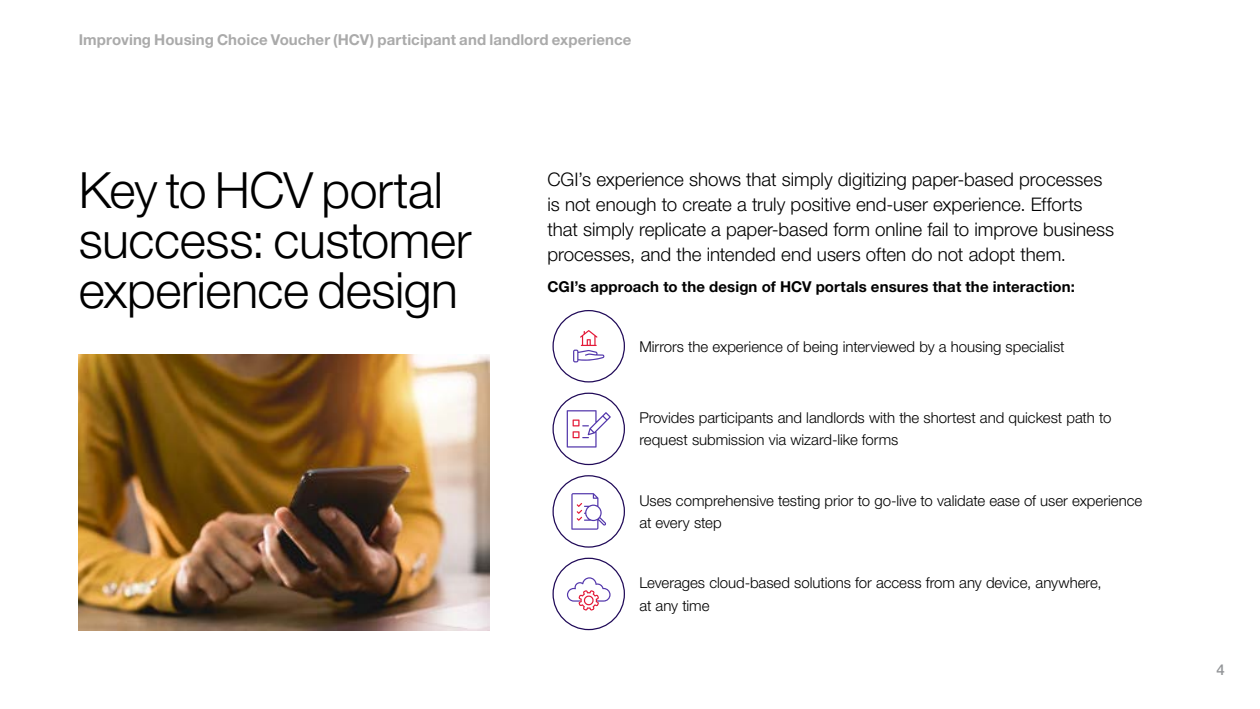
<style>
.page{position:relative;width:1260px;height:709px;background:#fff}
.page>*{position:absolute;margin:0;border:0;box-sizing:border-box;transform-origin:0 0}
.t1{font:300 50px/50px "Helvetica Neue LT Pro";letter-spacing:-.01em;color:#000}
.t2{font:300 18.75px/25px "Helvetica Neue LT Pro";letter-spacing:-.005em;color:#000}
.t3{font:300 15px/22.5px "Helvetica Neue LT Pro";color:#000}
.t4{font:700 15px "Helvetica Neue LT Pro";letter-spacing:.005em;color:#aaa}
.t5{font:700 15px "Helvetica Neue LT Pro";letter-spacing:.005em;color:#000}
.t6{font:500 15px "Helvetica Neue LT Pro";color:#939598}
</style>
<div class="page">
<img style="left:79px;top:354px;width:410px;height:276px">
<div style="left:552px;top:310px;width:73px;height:72px;border:1px solid #200a58;border-radius:50%"></div>
<svg style="left:573px;top:330px;width:31px;height:32px"></svg>
<div style="left:552px;top:392px;width:73px;height:73px;border:1px solid #200a58;border-radius:50%"></div>
<svg style="left:567px;top:410px;width:44px;height:37px"></svg>
<div style="left:552px;top:475px;width:73px;height:72px;border:1px solid #200a58;border-radius:50%"></div>
<svg style="left:571px;top:493px;width:35px;height:37px"></svg>
<div style="left:552px;top:557px;width:73px;height:73px;border:1px solid #200a58;border-radius:50%"></div>
<svg style="left:567px;top:577px;width:44px;height:33px"></svg>
<p class="t4" style="left:79px;top:30px;width:554px">Improving Housing Choice Voucher (HCV) participant and landlord experience</p>
<h1 class="t1" style="left:79px;top:164px;width:394px">Key to HCV portal success: customer experience design</h1>
<p class="t2" style="left:548px;top:166px;width:568px">CGI’s experience shows that simply digitizing paper-based processes is not enough to create a truly positive end-user experience. Efforts that simply replicate a paper-based form online fail to improve business processes, and the intended end users often do not adopt them.</p>
<p class="t5" style="left:548px;top:277px;width:529px">CGI’s approach to the design of HCV portals ensures that the interaction:</p>
<p class="t3" style="left:639px;top:335px;width:427px">Mirrors the experience of being interviewed by a housing specialist</p>
<p class="t3" style="left:639px;top:406px;width:474px">Provides participants and landlords with the shortest and quickest path to request submission via wizard-like forms</p>
<p class="t3" style="left:639px;top:488px;width:505px">Uses comprehensive testing prior to go-live to validate ease of user experience at every step</p>
<p class="t3" style="left:639px;top:571px;width:464px">Leverages cloud-based solutions for access from any device, anywhere, at any time</p>
<p class="t6" style="left:1216px;top:660px;width:10px">4</p>
</div>
